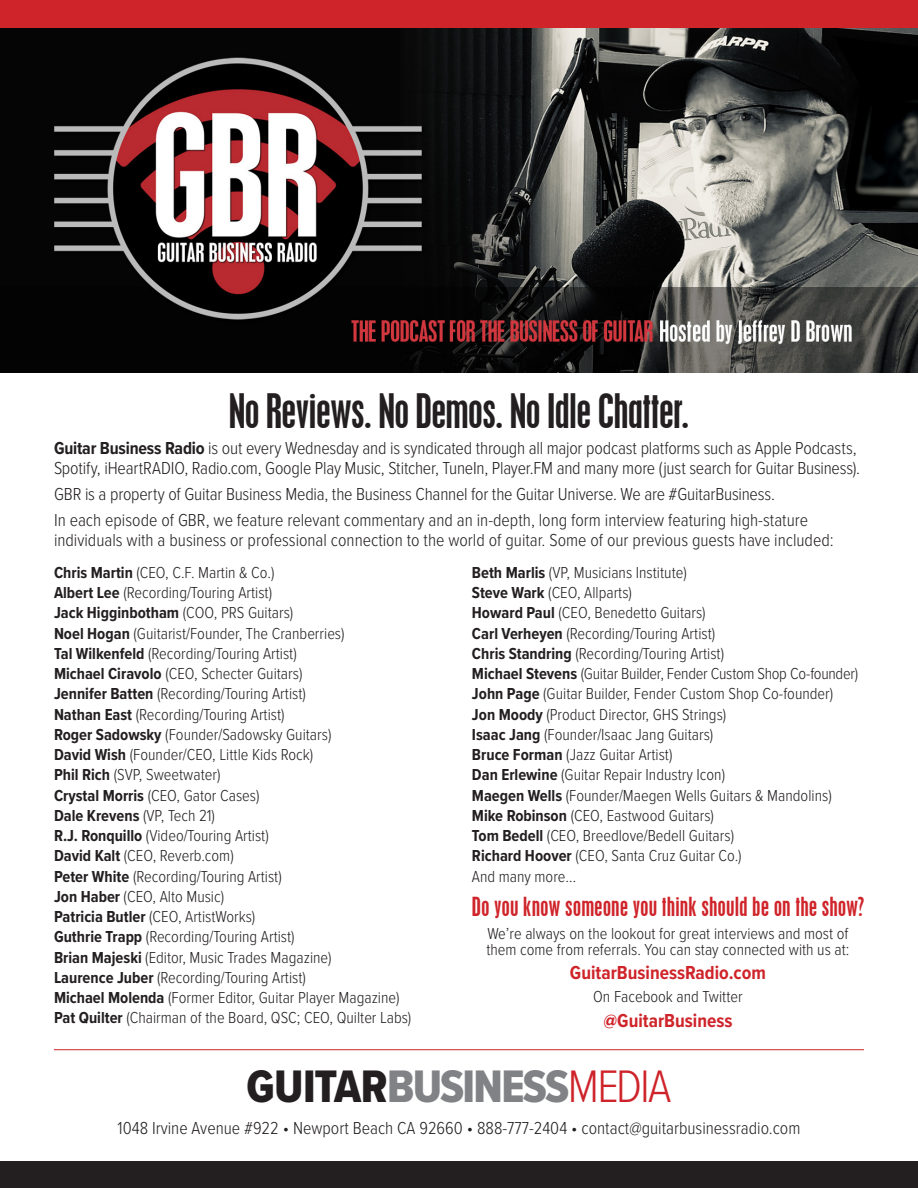
<style>
.page{position:relative;width:918px;height:1188px;background:#fff}
.page>*{position:absolute;margin:0;border:0;box-sizing:border-box;transform-origin:0 0}
.t1{font:47.25px "Proxima Nova Cond Extrabld";letter-spacing:-.035em;color:#808285}
.t2{font:condensed 42px "Placard";letter-spacing:-.01em;color:#231f20}
.t3{font:condensed 23.25px "Placard";letter-spacing:.01em;color:#cf242a}
.t4{font:700 19.5px "Proxima Nova Cond";color:#cf242a}
.t5{font:300 18px/19.5px "Proxima Nova Cond";color:#231f20}
.t6{font:300 16.5px/20.2px "Proxima Nova Cond";color:#231f20}
.s1{font-weight:700}
.s2{color:#231f20}
.s3{font-family:"Proxima Nova Cond";font-weight:300;color:#ce232a}
</style>
<div class="page">
<div style="left:0;top:0;width:918px;height:41px;background:#cf242a"></div>
<img style="left:0;top:28px;width:918px;height:345px">
<hr style="left:54px;top:1049px;width:810px;height:1px;background:#cf242a">
<div style="left:0;top:1161px;width:918px;height:27px;background:#231f20"></div>
<p class="t2" style="left:229px;top:385px;width:462px">No Reviews. No Demos. No Idle Chatter.</p>
<p class="t5" style="left:54px;top:438px;width:807px"><span class="s1">Guitar Business Radio</span> is out every Wednesday and is syndicated through all major podcast platforms such as Apple Podcasts,<br>Spotify, iHeartRADIO, Radio.com, Google Play Music, Stitcher, TuneIn, Player.FM and many more (just search for Guitar Business).</p>
<p class="t5" style="left:54px;top:483px;width:723px">GBR is a property of Guitar Business Media, the Business Channel for the Guitar Universe. We are #GuitarBusiness.</p>
<p class="t5" style="left:54px;top:510px;width:781px">In each episode of GBR, we feature relevant commentary and an in-depth, long form interview featuring high-stature individuals with a business or professional connection to the world of guitar. Some of our previous guests have included:</p>
<p class="t6" style="left:54px;top:561px;width:292px"><span class="s1">Chris Martin</span> (CEO, C.F. Martin &amp; Co.)<br><span class="s1">Albert Lee</span> (Recording/Touring Artist)<br><span class="s1">Jack Higginbotham</span> (COO, PRS Guitars)<br><span class="s1">Noel Hogan</span> (Guitarist/Founder, The Cranberries)<br><span class="s1">Tal Wilkenfeld</span> (Recording/Touring Artist)<br><span class="s1">Michael Ciravolo</span> (CEO, Schecter Guitars)</p>
<p class="t6" style="left:54px;top:683px;width:253px"><span class="s1">Jennifer Batten</span> (Recording/Touring Artist)</p>
<p class="t6" style="left:54px;top:703px;width:279px"><span class="s1">Nathan East</span> (Recording/Touring Artist)<br><span class="s1">Roger Sadowsky</span> (Founder/Sadowsky Guitars)<br><span class="s1">David Wish</span> (Founder/CEO, Little Kids Rock)</p>
<p class="t6" style="left:54px;top:764px;width:168px"><span class="s1">Phil Rich</span> (SVP, Sweetwater)</p>
<p class="t6" style="left:54px;top:784px;width:216px"><span class="s1">Crystal Morris</span> (CEO, Gator Cases)<br><span class="s1">Dale Krevens</span> (VP, Tech 21)<br><span class="s1">R.J. Ronquillo</span> (Video/Touring Artist)</p>
<p class="t6" style="left:54px;top:845px;width:181px"><span class="s1">David Kalt</span> (CEO, Reverb.com)</p>
<p class="t6" style="left:54px;top:865px;width:229px"><span class="s1">Peter White</span> (Recording/Touring Artist)</p>
<p class="t6" style="left:54px;top:885px;width:172px"><span class="s1">Jon Haber</span> (CEO, Alto Music)</p>
<p class="t6" style="left:54px;top:906px;width:242px"><span class="s1">Patricia Butler</span> (CEO, ArtistWorks)<br><span class="s1">Guthrie Trapp</span> (Recording/Touring Artist)</p>
<p class="t6" style="left:54px;top:946px;width:279px"><span class="s1">Brian Majeski</span> (Editor, Music Trades Magazine)</p>
<p class="t6" style="left:54px;top:966px;width:254px"><span class="s1">Laurence Juber</span> (Recording/Touring Artist)</p>
<p class="t6" style="left:54px;top:987px;width:347px"><span class="s1">Michael Molenda</span> (Former Editor, Guitar Player Magazine)</p>
<p class="t6" style="left:54px;top:1007px;width:359px"><span class="s1">Pat Quilter</span> (Chairman of the Board, QSC; CEO, Quilter Labs)</p>
<p class="t6" style="left:472px;top:561px;width:216px"><span class="s1">Beth Marlis</span> (VP, Musicians Institute)</p>
<p class="t6" style="left:472px;top:582px;width:162px"><span class="s1">Steve Wark</span> (CEO, Allparts)</p>
<p class="t6" style="left:472px;top:602px;width:235px"><span class="s1">Howard Paul</span> (CEO, Benedetto Guitars)</p>
<p class="t6" style="left:472px;top:622px;width:245px"><span class="s1">Carl Verheyen</span> (Recording/Touring Artist)</p>
<p class="t6" style="left:472px;top:642px;width:254px"><span class="s1">Chris Standring</span> (Recording/Touring Artist)</p>
<p class="t6" style="left:472px;top:663px;width:388px"><span class="s1">Michael Stevens</span> (Guitar Builder, Fender Custom Shop Co-founder)</p>
<p class="t6" style="left:472px;top:683px;width:363px"><span class="s1">John Page</span> (Guitar Builder, Fender Custom Shop Co-founder)<br><span class="s1">Jon Moody</span> (Product Director, GHS Strings)</p>
<p class="t6" style="left:472px;top:723px;width:243px"><span class="s1">Isaac Jang</span> (Founder/Isaac Jang Guitars)<br><span class="s1">Bruce Forman</span> (Jazz Guitar Artist)</p>
<p class="t6" style="left:472px;top:764px;width:361px"><span class="s1">Dan Erlewine</span> (Guitar Repair Industry Icon)<br><span class="s1">Maegen Wells</span> (Founder/Maegen Wells Guitars &amp; Mandolins)</p>
<p class="t6" style="left:472px;top:804px;width:244px"><span class="s1">Mike Robinson</span> (CEO, Eastwood Guitars)</p>
<p class="t6" style="left:472px;top:825px;width:264px"><span class="s1">Tom Bedell</span> (CEO, Breedlove/Bedell Guitars)</p>
<p class="t6" style="left:472px;top:845px;width:271px"><span class="s1">Richard Hoover</span> (CEO, Santa Cruz Guitar Co.)</p>
<p class="t6" style="left:472px;top:865px;width:106px">And many more…</p>
<p class="t3" style="left:472px;top:892px;width:394px">Do you know someone you think should be on the show?</p>
<p class="t6" style="left:486px;top:924px;width:365px;line-height:16.5px">We’re always on the lookout for great interviews and most of them come from referrals. You can stay connected with us at:</p>
<p class="t4" style="left:570px;top:958px;width:198px">GuitarBusinessRadio.com</p>
<p class="t6" style="left:593px;top:985px;width:151px">On Facebook and Twitter</p>
<p class="t4" style="left:603px;top:1006px;width:131px">@GuitarBusiness</p>
<p class="t1" style="left:247px;top:1052px;width:426px"><span class="s2">GUITAR</span>BUSINESS<span class="s3">MEDIA</span></p>
<p class="t5" style="left:118px;top:1117px;width:684px">1048 Irvine Avenue #922 • Newport Beach CA 92660 • 888-777-2404 • contact@guitarbusinessradio.com</p>
</div>
